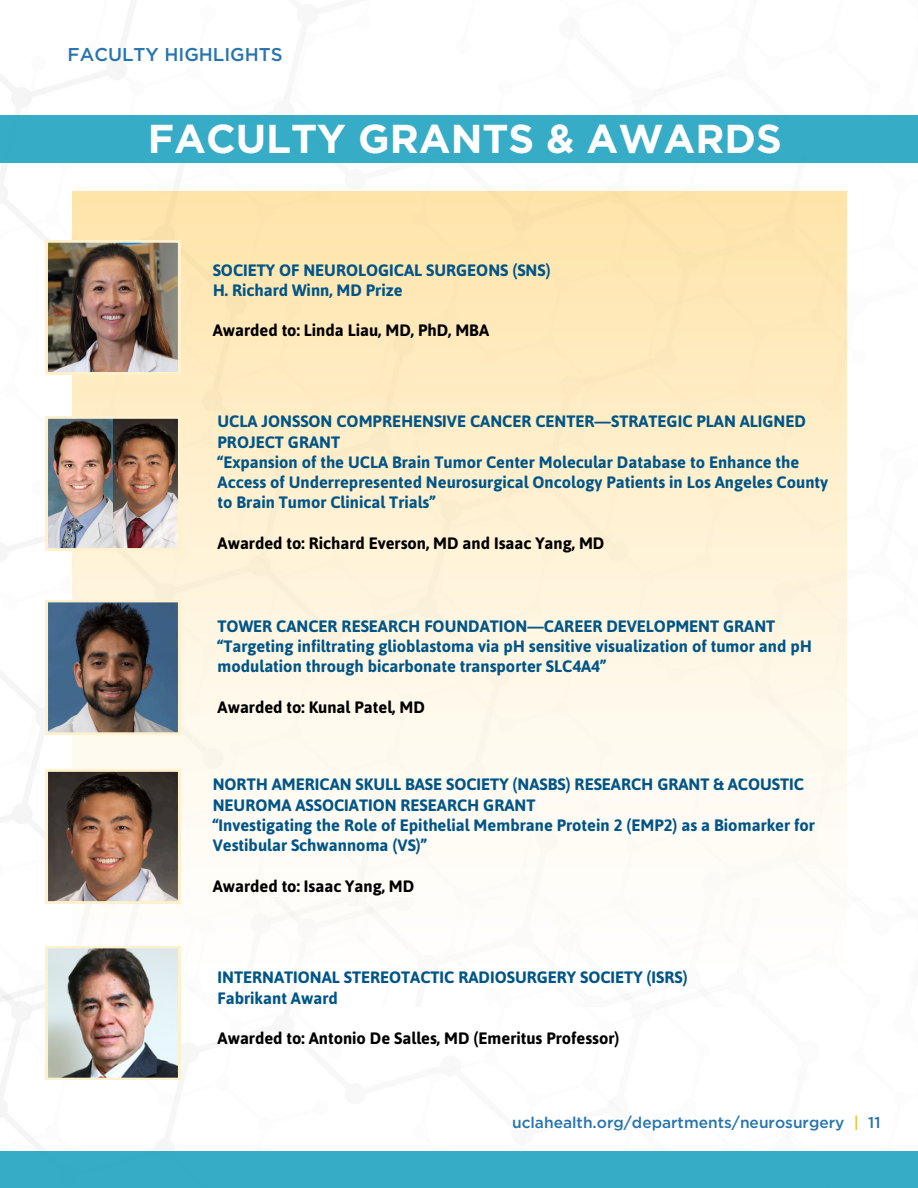
<style>
.page{position:relative;width:918px;height:1188px;background:#fff}
.page>*{position:absolute;margin:0;border:0;box-sizing:border-box;transform-origin:0 0}
.t1{font:700 40.35px "Gotham";color:#fff}
.t2{font:500 18.6px "Gotham";color:#2774ae}
.t3{font:700 16.5px/20.2px "Asap";color:#005587}
.t4{font:700 16.5px "Asap";color:#000}
.t5{font:500 15.6px "Gotham";color:#2774ae}
.s1{color:#ffb81c}
</style>
<div class="page">
<div style="left:0;top:1151px;width:918px;height:37px;background:#37acc7"></div>
<div style="left:0;top:115px;width:918px;height:47px;background:#37acc7"></div>
<div style="left:72px;top:191px;width:774px;height:778px;background:linear-gradient(to bottom,#ffe5ac,#feffff)"></div>
<img style="left:46px;top:241px;width:134px;height:133px">
<img style="left:46px;top:417px;width:134px;height:133px">
<svg style="left:46px;top:600px;width:134px;height:134px;background:#5d636c"></svg>
<svg style="left:46px;top:770px;width:134px;height:133px;background:#7c6354"></svg>
<img style="left:46px;top:946px;width:134px;height:134px">
<p class="t2" style="left:68px;top:43px;width:217px">FACULTY HIGHLIGHTS</p>
<h3 class="t1" style="left:148px;top:114px;width:635px">FACULTY GRANTS &amp; AWARDS</h3>
<h3 class="t3" style="left:213px;top:260px;width:339px">SOCIETY OF NEUROLOGICAL SURGEONS (SNS)<br>H. Richard Winn, MD Prize</h3>
<h3 class="t4" style="left:213px;top:321px;width:278px">Awarded to: Linda Liau, MD, PhD, MBA</h3>
<p class="t3" style="left:218px;top:411px;width:612px">UCLA JONSSON COMPREHENSIVE CANCER CENTER—STRATEGIC PLAN ALIGNED PROJECT GRANT<br>“Expansion of the UCLA Brain Tumor Center Molecular Database to Enhance the Access of Underrepresented Neurosurgical Oncology Patients in Los Angeles County to Brain Tumor Clinical Trials”</p>
<p class="t4" style="left:218px;top:534px;width:388px">Awarded to: Richard Everson, MD and Isaac Yang, MD</p>
<h3 class="t3" style="left:218px;top:616px;width:596px">TOWER CANCER RESEARCH FOUNDATION—CAREER DEVELOPMENT GRANT “Targeting infiltrating glioblastoma via pH sensitive visualization of tumor and pH modulation through bicarbonate transporter SLC4A4”</h3>
<h3 class="t4" style="left:218px;top:697px;width:209px">Awarded to: Kunal Patel, MD</h3>
<h3 class="t3" style="left:213px;top:774px;width:604px">NORTH AMERICAN SKULL BASE SOCIETY (NASBS) RESEARCH GRANT &amp; ACOUSTIC NEUROMA ASSOCIATION RESEARCH GRANT<br>“Investigating the Role of Epithelial Membrane Protein 2 (EMP2) as a Biomarker for Vestibular Schwannoma (VS)”</h3>
<p class="t4" style="left:213px;top:876px;width:203px">Awarded to: Isaac Yang, MD</p>
<p class="t3" style="left:218px;top:967px;width:472px">INTERNATIONAL STEREOTACTIC RADIOSURGERY SOCIETY (ISRS)<br>Fabrikant Award</p>
<p class="t4" style="left:218px;top:1029px;width:403px">Awarded to: Antonio De Salles, MD (Emeritus Professor)</p>
<p class="t5" style="left:512px;top:1113px;width:370px">uclahealth.org/departments/neurosurgery <span class="s1">|</span> 11</p>
</div>
